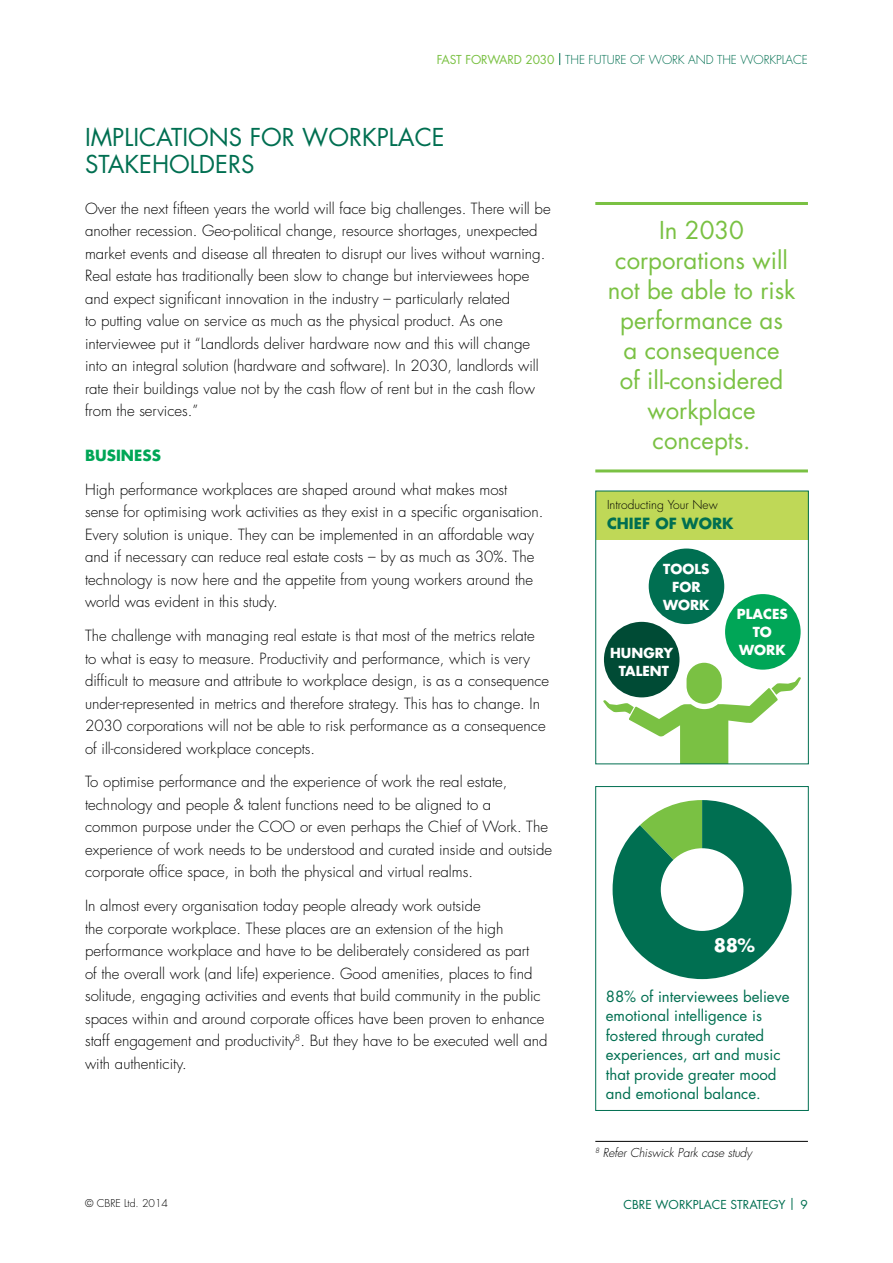
<style>
.page{position:relative;width:893px;height:1263px;background:#fff}
.page>*{position:absolute;margin:0;border:0;box-sizing:border-box;transform-origin:0 0}
.t1{font:24px/30px "Futura";color:#7ac143;text-align:center}
.t2{font:24px/27px "Futura";color:#006f51}
.t3{font:700 18px "Futura";color:#fff}
.t4{font:300 15px/22.5px "Futura";color:#000}
.t5{font:15px/19.5px "Futura";color:#006f51}
.t6{font:700 15px "Futura";color:#006f51}
.t7{font:700 15px "Futura";color:#00a657}
.t8{font:700 13.5px/18px "Futura";color:#fff;text-align:center}
.t9{font:300 12px "Futura";letter-spacing:-.01em;color:#006f51}
.t10{font:italic 300 12px "Futura";letter-spacing:-.01em;color:#000}
.t11{font:12px "Futura";color:#006f51}
.t12{font:300 12px "Futura";color:#000}
.t13{font:300 10.5px "Futura";color:#000}
.s1{font-weight:400;color:#7ac143}
</style>
<div class="page">
<svg style="left:792px;top:1198px;width:1px;height:12px"></svg>
<svg style="left:559px;top:53px;width:1px;height:12px"></svg>
<div style="left:596px;top:491px;width:212px;height:48px;background:#bfd857"></div>
<div style="left:604px;top:622px;width:75px;height:75px;background:#004b35;border-radius:50%"></div>
<div style="left:649px;top:548px;width:75px;height:76px;background:#006f51;border-radius:50%"></div>
<div style="left:725px;top:594px;width:76px;height:76px;background:#00a657;border-radius:50%"></div>
<div style="left:686px;top:663px;width:36px;height:41px;background:#7ac143;border-radius:18px"></div>
<svg style="left:603px;top:677px;width:198px;height:85px"></svg>
<div style="left:595px;top:491px;width:214px;height:273px;border:1px solid #006f51"></div>
<div style="left:595px;top:786px;width:214px;height:325px;border:1px solid #006f51"></div>
<svg style="left:613px;top:800px;width:179px;height:179px"></svg>
<div style="left:661px;top:848px;width:82px;height:83px;background:#fff;border-radius:50%"></div>
<hr style="left:595px;top:1141px;width:213px;height:1px;background:#000">
<hr style="left:595px;top:202px;width:213px;height:3px;background:#7ac143">
<hr style="left:595px;top:469px;width:213px;height:3px;background:#7ac143">
<p class="t9" style="left:437px;top:52px;width:373px"><span class="s1">FAST FORWARD 2030</span> THE FUTURE OF WORK AND THE WORKPLACE</p>
<h1 class="t2" style="left:85px;top:124px;width:361px">IMPLICATIONS FOR WORKPLACE<br>STAKEHOLDERS</h1>
<p class="t4" style="left:85px;top:197px;width:467px">Over the next fifteen years the world will face big challenges. There will be another recession. Geo-political change, resource shortages, unexpected market events and disease all threaten to disrupt our lives without warning.<br>Real estate has traditionally been slow to change but interviewees hope and expect significant innovation in the industry – particularly related<br>to putting value on service as much as the physical product. As one interviewee put it “Landlords deliver hardware now and this will change into an integral solution (hardware and software). In 2030, landlords will rate their buildings value not by the cash flow of rent but in the cash flow from the services.”</p>
<p class="t7" style="left:85px;top:446px;width:77px">BUSINESS</p>
<p class="t4" style="left:85px;top:479px;width:460px">High performance workplaces are shaped around what makes most sense for optimising work activities as they exist in a specific organisation.<br>Every solution is unique. They can be implemented in an affordable way and if necessary can reduce real estate costs – by as much as 30%. The technology is now here and the appetite from young workers around the world was evident in this study.</p>
<p class="t4" style="left:85px;top:625px;width:466px">The challenge with managing real estate is that most of the metrics relate to what is easy to measure. Productivity and performance, which is very difficult to measure and attribute to workplace design, is as a consequence under-represented in metrics and therefore strategy. This has to change. In 2030 corporations will not be able to risk performance as a consequence of ill-considered workplace concepts.</p>
<p class="t4" style="left:85px;top:771px;width:469px">To optimise performance and the experience of work the real estate, technology and people &amp; talent functions need to be aligned to a<br>common purpose under the COO or even perhaps the Chief of Work. The experience of work needs to be understood and curated inside and outside corporate office space, in both the physical and virtual realms.</p>
<p class="t4" style="left:85px;top:895px;width:464px">In almost every organisation today people already work outside<br>the corporate workplace. These places are an extension of the high performance workplace and have to be deliberately considered as part<br>of the overall work (and life) experience. Good amenities, places to find solitude, engaging activities and events that build community in the public spaces within and around corporate offices have been proven to enhance staff engagement and productivity<sup>8</sup>. But they have to be executed well and with authenticity.</p>
<h1 class="t1" style="left:608px;top:216px;width:189px">In 2030 corporations will not be able to risk performance as<br>a consequence<br>of ill-considered workplace concepts.</h1>
<p class="t12" style="left:607px;top:497px;width:112px">Introducting Your New</p>
<p class="t6" style="left:607px;top:513px;width:128px">CHIEF OF WORK</p>
<p class="t8" style="left:663px;top:560px;width:48px">TOOLS<br>FOR<br>WORK</p>
<p class="t8" style="left:610px;top:644px;width:64px">HUNGRY<br>TALENT</p>
<p class="t8" style="left:737px;top:605px;width:52px">PLACES<br>TO<br>WORK</p>
<p class="t3" style="left:714px;top:934px;width:43px">88%</p>
<p class="t5" style="left:606px;top:986px;width:185px">88% of interviewees believe emotional intelligence is fostered through curated experiences, art and music that provide greater mood and emotional balance.</p>
<p class="t10" style="left:595px;top:1145px;width:158px"><sup>8</sup> Refer Chiswick Park case study</p>
<p class="t13" style="left:85px;top:1197px;width:85px">© CBRE Ltd. 2014</p>
<p class="t11" style="left:623px;top:1196px;width:186px">CBRE WORKPLACE STRATEGY 9</p>
</div>
